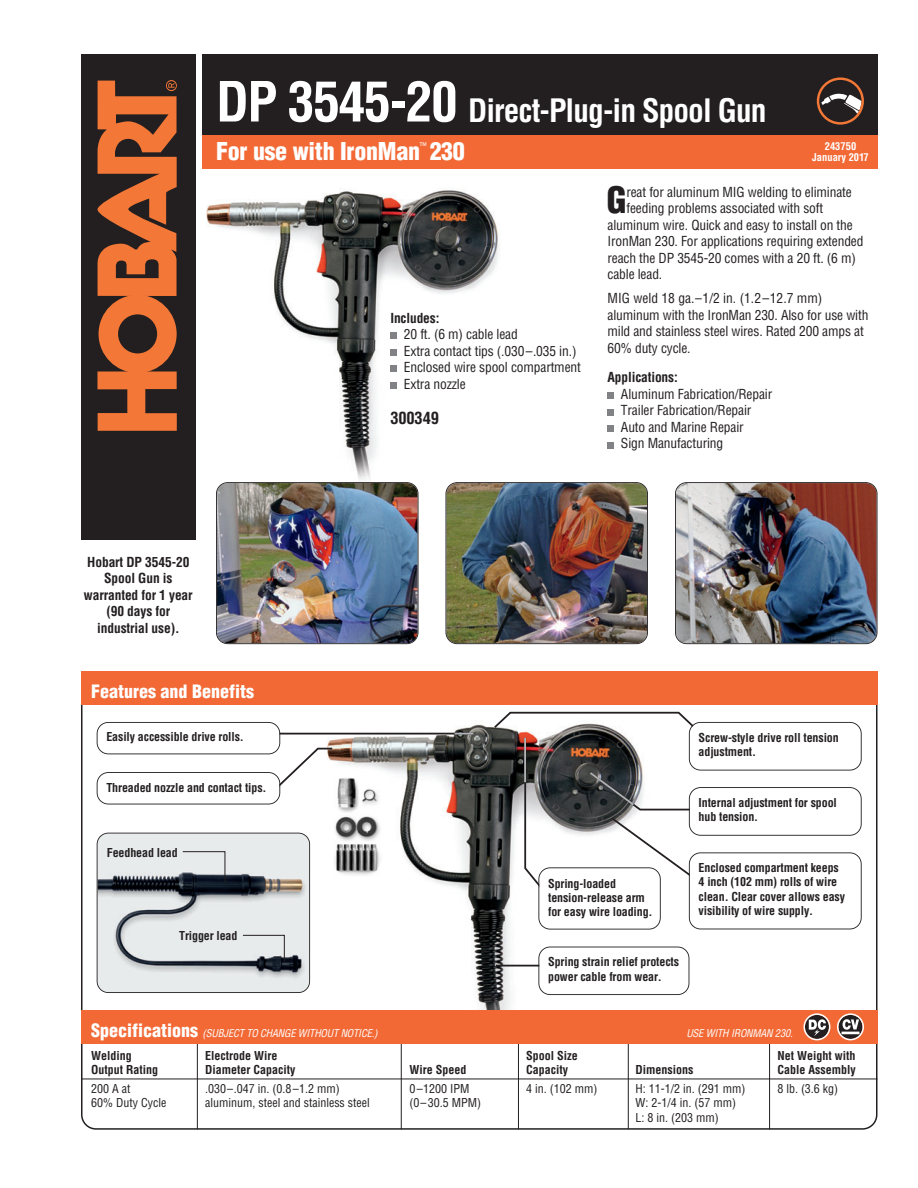
<style>
.page{position:relative;width:918px;height:1188px;background:#fff}
.page>*{position:absolute;margin:0;border:0;box-sizing:border-box;transform-origin:0 0}
.t1{font:900 condensed 35.55px "Helvetica";color:#231f20}
.t2{font:700 condensed 31.5px "Helvetica";letter-spacing:-.03em;color:#fff}
.t3{font:900 condensed 24px "Helvetica";letter-spacing:-.01em;color:#fff}
.t4{font:900 condensed 18px "Helvetica";color:#fff}
.t5{font:700 condensed 16.5px "Helvetica";letter-spacing:-.01em;color:#231f20}
.t6{font:condensed 13.5px/16.5px "Helvetica";letter-spacing:-.01em;color:#231f20}
.t7{font:700 condensed 13.5px/16.5px "Helvetica";letter-spacing:-.01em;color:#231f20;text-align:center}
.t8{font:700 condensed 12px/14.4px "Helvetica";letter-spacing:-.01em;color:#231f20}
.t9{font:condensed 12px/14.4px "Helvetica";color:#231f20}
.t10{font:italic condensed 10.5px "Helvetica";color:#fff}
.t11{font:700 condensed 10.5px/11.2px "Helvetica";color:#fff;text-align:center}
.t12{font:condensed 9px "Helvetica";color:#fff}
.s1{font-size:54px}
.s2{font-weight:900;font-style:normal;font-size:18px}
</style>
<div class="page">
<img style="left:206px;top:190px;width:293px;height:306px">
<svg style="left:81px;top:705px;width:797px;height:425px"></svg>
<div style="left:202px;top:54px;width:676px;height:81px;background:#231f20"></div>
<div style="left:202px;top:135px;width:676px;height:34px;background:#f26935"></div>
<div style="left:81px;top:54px;width:115px;height:486px;background:#231f20"></div>
<svg style="left:97px;top:80px;width:80px;height:351px"></svg>
<div style="left:390px;top:382px;width:7px;height:7px;background:#808285"></div>
<div style="left:390px;top:349px;width:7px;height:7px;background:#808285"></div>
<div style="left:390px;top:333px;width:7px;height:6px;background:#808285"></div>
<div style="left:390px;top:366px;width:7px;height:6px;background:#808285"></div>
<hr style="left:197px;top:1028px;width:1px;height:101px;background:#231f20">
<hr style="left:401px;top:1028px;width:1px;height:101px;background:#231f20">
<hr style="left:518px;top:1028px;width:1px;height:101px;background:#231f20">
<hr style="left:628px;top:1028px;width:1px;height:101px;background:#231f20">
<hr style="left:769px;top:1028px;width:1px;height:101px;background:#231f20">
<hr style="left:81px;top:1079px;width:797px;height:1px;background:#231f20">
<div style="left:81px;top:671px;width:797px;height:34px;background:#f26935"></div>
<div style="left:81px;top:1010px;width:797px;height:34px;background:#f26935"></div>
<svg style="left:837px;top:1013px;width:27px;height:27px"></svg>
<svg style="left:803px;top:1013px;width:27px;height:27px"></svg>
<div style="left:608px;top:392px;width:6px;height:7px;background:#808285"></div>
<svg style="left:608px;top:409px;width:6px;height:6px"></svg>
<div style="left:608px;top:425px;width:6px;height:7px;background:#808285"></div>
<svg style="left:608px;top:442px;width:6px;height:6px"></svg>
<hr style="left:279px;top:733px;width:195px;height:2px;background:#231f20">
<svg style="left:455px;top:733px;width:19px;height:2px"></svg>
<hr style="left:496px;top:965px;width:44px;height:2px;background:#231f20">
<div style="left:332px;top:775px;width:51px;height:104px;background:#fff"></div>
<img style="left:334px;top:778px;width:46px;height:97px">
<svg style="left:538px;top:947px;width:151px;height:48px"></svg>
<svg style="left:97px;top:722px;width:237px;height:82px"></svg>
<svg style="left:97px;top:833px;width:213px;height:160px;background:#c4c7c9"></svg>
<img style="left:446px;top:482px;width:202px;height:162px">
<img style="left:675px;top:482px;width:203px;height:162px">
<img style="left:216px;top:482px;width:202px;height:162px">
<svg style="left:817px;top:77px;width:47px;height:48px"></svg>
<svg style="left:492px;top:711px;width:370px;height:219px"></svg>
<hr style="left:524px;top:738px;width:2px;height:44px;background:#b2b3b7">
<h2 class="t2" style="left:216px;top:98px;width:552px"><span class="s1">DP 3545-20</span> Direct-Plug-in Spool Gun</h2>
<h3 class="t3" style="left:216px;top:142px;width:250px">For use with IronMan 230</h3>
<p class="t12" style="left:420px;top:142px;width:8px">™</p>
<p class="t11" style="left:812px;top:141px;width:58px">243750<br>January 2017</p>
<p class="t7" style="left:84px;top:555px;width:110px">Hobart DP 3545-20<br>Spool Gun is warranted for 1 year (90 days for industrial use).</p>
<h3 class="t4" style="left:91px;top:685px;width:164px">Features and Benefits</h3>
<p class="t8" style="left:106px;top:731px;width:139px">Easily accessible drive rolls.</p>
<p class="t8" style="left:106px;top:781px;width:162px">Threaded nozzle and contact tips.</p>
<p class="t8" style="left:107px;top:847px;width:72px">Feedhead lead</p>
<p class="t8" style="left:179px;top:930px;width:60px">Trigger lead</p>
<p class="t7" style="left:390px;top:311px;width:51px">Includes:</p>
<p class="t6" style="left:404px;top:327px;width:179px">20 ft. (6 m) cable lead<br>Extra contact tips (.030–.035 in.)<br>Enclosed wire spool compartment<br>Extra nozzle</p>
<p class="t5" style="left:390px;top:412px;width:50px">300349</p>
<h1 class="t1" style="left:607px;top:187px;width:21px">G</h1>
<p class="t6" style="left:626px;top:185px;width:227px">reat for aluminum MIG welding to eliminate</p>
<p class="t6" style="left:626px;top:201px;width:198px">feeding problems associated with soft</p>
<p class="t6" style="left:607px;top:218px;width:247px">aluminum wire. Quick and easy to install on the</p>
<p class="t6" style="left:607px;top:234px;width:258px">IronMan 230. For applications requiring extended</p>
<p class="t6" style="left:607px;top:251px;width:250px">reach the DP 3545-20 comes with a 20 ft. (6 m)</p>
<p class="t6" style="left:607px;top:267px;width:56px">cable lead.</p>
<p class="t6" style="left:607px;top:291px;width:263px">MIG weld 18 ga.–1/2 in. (1.2–12.7 mm) aluminum with the IronMan 230. Also for use with mild and stainless steel wires. Rated 200 amps at 60% duty cycle.</p>
<p class="t7" style="left:607px;top:370px;width:72px">Applications:</p>
<p class="t6" style="left:621px;top:387px;width:153px">Aluminum Fabrication/Repair<br>Trailer Fabrication/Repair<br>Auto and Marine Repair<br>Sign Manufacturing</p>
<p class="t8" style="left:699px;top:731px;width:142px">Screw-style drive roll tension adjustment.</p>
<p class="t8" style="left:699px;top:796px;width:140px">Internal adjustment for spool hub tension.</p>
<p class="t8" style="left:548px;top:877px;width:106px">Spring-loaded tension-release arm for easy wire loading.</p>
<p class="t8" style="left:548px;top:956px;width:132px">Spring strain relief protects power cable from wear.</p>
<p class="t8" style="left:699px;top:861px;width:148px">Enclosed compartment keeps<br>4 inch (102 mm) rolls of wire clean. Clear cover allows easy visibility of wire supply.</p>
<p class="t10" style="left:91px;top:1029px;width:290px"><span class="s2">S p e c i f i c a t i o n s</span> (SUBJECT TO CHANGE WITHOUT NOTICE.)</p>
<p class="t10" style="left:686px;top:1029px;width:110px">USE WITH IRONMAN 230.</p>
<p class="t8" style="left:91px;top:1049px;width:69px">Welding<br>Output Rating</p>
<p class="t9" style="left:91px;top:1082px;width:77px">200 A at<br>60% Duty Cycle</p>
<p class="t8" style="left:205px;top:1049px;width:92px">Electrode Wire<br>Diameter Capacity</p>
<p class="t9" style="left:205px;top:1082px;width:166px">.030–.047 in. (0.8–1.2 mm) aluminum, steel and stainless steel</p>
<p class="t8" style="left:409px;top:1064px;width:58px">Wire Speed</p>
<p class="t9" style="left:409px;top:1082px;width:73px">0–1200 IPM (0–30.5 MPM)</p>
<p class="t8" style="left:526px;top:1049px;width:53px">Spool Size<br>Capacity</p>
<p class="t9" style="left:526px;top:1082px;width:73px">4 in. (102 mm)</p>
<p class="t8" style="left:635px;top:1064px;width:59px">Dimensions</p>
<p class="t9" style="left:635px;top:1082px;width:111px">H: 11-1/2 in. (291 mm)<br>W: 2-1/4 in. (57 mm)<br>L: 8 in. (203 mm)</p>
<p class="t8" style="left:777px;top:1049px;width:80px">Net Weight with<br>Cable Assembly</p>
<p class="t9" style="left:777px;top:1082px;width:62px">8 lb. (3.6 kg)</p>
</div>
